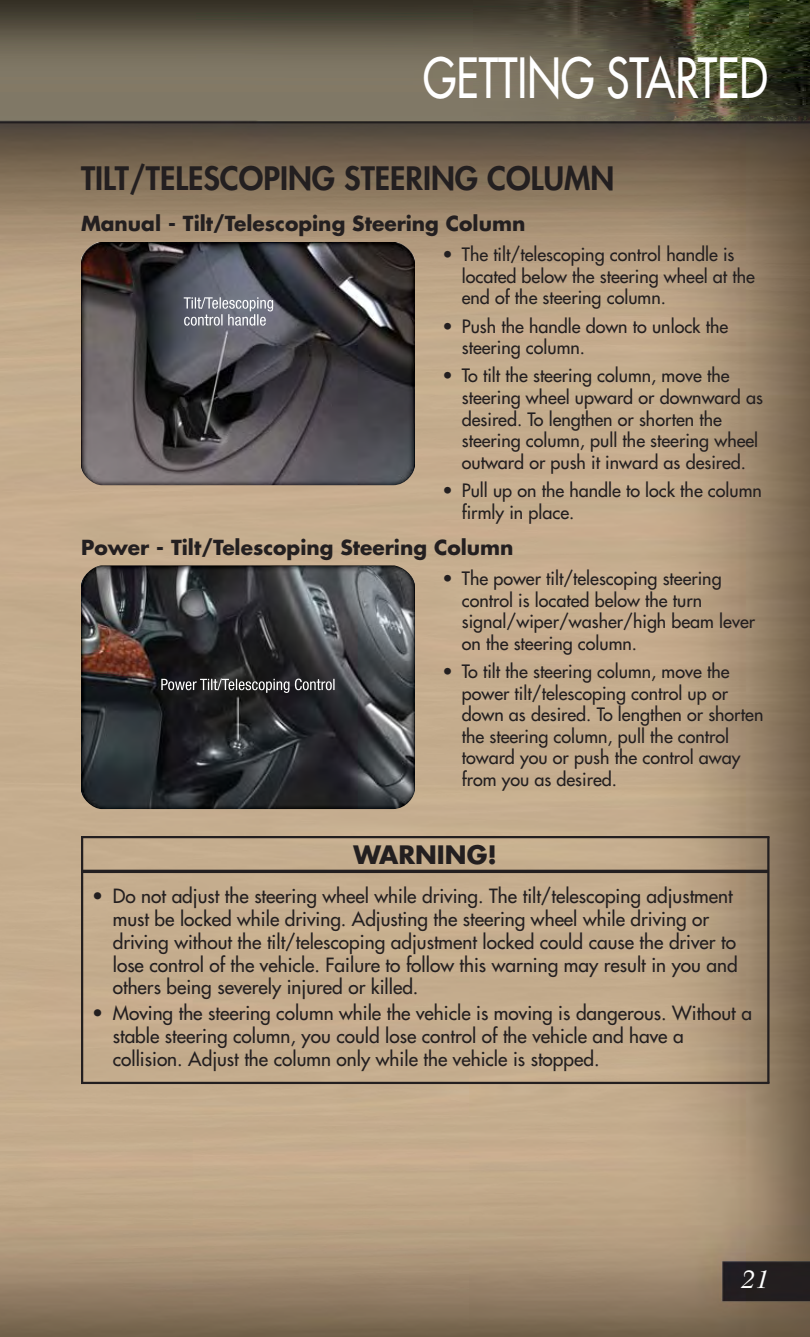
<style>
.page{position:relative;width:810px;height:1337px;background:#fff}
.page>*{position:absolute;margin:0;border:0;box-sizing:border-box;transform-origin:0 0}
.t1{font:500 53.77px "Futura Std";color:#fff;scale:.79 1}
.t2{font:800 31.5px "Futura Std";color:#231f20}
.t3{font:25.88px "Baskerville Cyr LT Std Incline";color:#fff}
.t4{font:700 24.75px "Futura Std";color:#231f20}
.t5{font:700 20.25px "Futura Std";color:#231f20}
.t6{font:500 19.12px/22.9px "Futura Std";color:#231f20}
.t7{font:500 18px/21.6px "Futura Std";color:#231f20}
</style>
<div class="page">
<img style="left:0;top:0;width:810px;height:119px">
<img style="left:0;top:119px;width:810px;height:1217px">
<svg style="left:83px;top:869px;width:684px;height:4px;fill:#231f20"></svg>
<hr style="left:81px;top:836px;width:689px;height:2px;background:#231f20">
<hr style="left:767px;top:837px;width:2px;height:246px;background:#231f20">
<hr style="left:81px;top:1081px;width:689px;height:3px;background:#231f20">
<hr style="left:81px;top:837px;width:2px;height:246px;background:#231f20">
<img style="left:81px;top:242px;width:334px;height:243px">
<img style="left:184px;top:297px;width:89px;height:29px">
<img style="left:81px;top:566px;width:334px;height:243px">
<img style="left:161px;top:678px;width:120px;height:15px">
<h1 class="t1" style="left:423px;top:51px;width:438px">GETTING STARTED</h1>
<h2 class="t2" style="left:81px;top:163px;width:535px">TILT/TELESCOPING STEERING COLUMN</h2>
<p class="t5" style="left:81px;top:215px;width:446px">Manual - Tilt/Telescoping Steering Column</p>
<p class="t7" style="left:462px;top:245px;width:295px;text-indent:-19px">• The tilt/telescoping control handle is located below the steering wheel at the end of the steering column.</p>
<p class="t7" style="left:462px;top:316px;width:268px;text-indent:-19px">• Push the handle down to unlock the steering column.</p>
<p class="t7" style="left:462px;top:366px;width:303px;text-indent:-19px">• To tilt the steering column, move the steering wheel upward or downward as desired. To lengthen or shorten the steering column, pull the steering wheel outward or push it inward as desired.</p>
<p class="t7" style="left:462px;top:481px;width:302px;text-indent:-19px">• Pull up on the handle to lock the column firmly in place.</p>
<p class="t5" style="left:81px;top:538px;width:434px">Power - Tilt/Telescoping Steering Column</p>
<p class="t7" style="left:462px;top:569px;width:295px;text-indent:-19px">• The power tilt/telescoping steering control is located below the turn signal/wiper/washer/high beam lever on the steering column.</p>
<p class="t7" style="left:462px;top:662px;width:303px;text-indent:-19px">• To tilt the steering column, move the power tilt/telescoping control up or down as desired. To lengthen or shorten the steering column, pull the control toward you or push the control away from you as desired.</p>
<h3 class="t4" style="left:354px;top:843px;width:145px">WARNING!</h3>
<p class="t6" style="left:113px;top:885px;width:626px;text-indent:-21px">• Do not adjust the steering wheel while driving. The tilt/telescoping adjustment must be locked while driving. Adjusting the steering wheel while driving or driving without the tilt/telescoping adjustment locked could cause the driver to lose control of the vehicle. Failure to follow this warning may result in you and others being severely injured or killed.</p>
<p class="t6" style="left:113px;top:1003px;width:641px;text-indent:-21px">• Moving the steering column while the vehicle is moving is dangerous. Without a stable steering column, you could lose control of the vehicle and have a collision. Adjust the column only while the vehicle is stopped.</p>
<h3 class="t3" style="left:741px;top:1269px;width:30px">21</h3>
</div>
